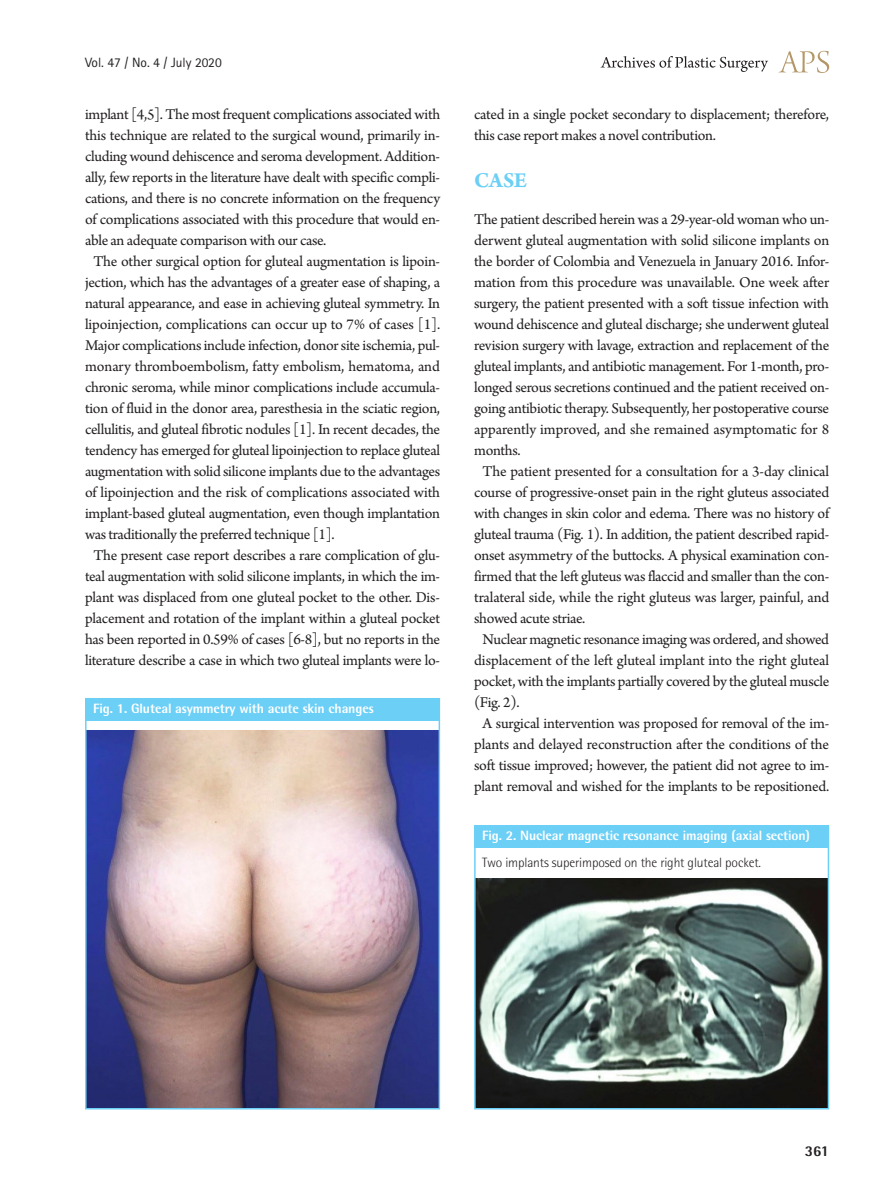
<style>
.page{position:relative;width:893px;height:1191px;background:#fff}
.page>*{position:absolute;margin:0;border:0;box-sizing:border-box;transform-origin:0 0}
.대제목{font:700 22.5px "Arno Pro";color:#6bcff6}
.본문{font:15.75px/21px "Arno Pro";letter-spacing:-.02em;color:#231f20;text-align:justify}
.본문_0{font:15.75px/21px "Arno Pro";color:#231f20;text-align:justify}
.t1{font:800 15px "Rotis Semi Sans Std";color:#231f20}
.표그림제목{font:800 13.5px "Rotis Semi Sans Std";letter-spacing:-.01em;color:#fff}
.그림설명{font:300 13.5px "Rotis Semi Sans Std";letter-spacing:-.01em;color:#231f20}
.t2{font:13.5px "Rotis Sans Serif Std";color:#231f20}
</style>
<div class="page">
<svg style="left:779px;top:51px;width:50px;height:22px"></svg>
<svg style="left:601px;top:56px;width:167px;height:16px"></svg>
<img style="left:88px;top:730px;width:349px;height:376px">
<img style="left:477px;top:879px;width:349px;height:227px">
<div style="left:85px;top:698px;width:354px;height:22px;background:#6bcff6"></div>
<div style="left:474px;top:825px;width:354px;height:22px;background:#6bcff6"></div>
<div style="left:85px;top:698px;width:355px;height:411px;border:2px solid #6bcff6"></div>
<div style="left:474px;top:825px;width:355px;height:284px;border:2px solid #6bcff6"></div>
<p class="t2" style="left:85px;top:54px;width:138px">Vol. 47 / No. 4 / July 2020</p>
<p class="본문" style="left:85px;top:105px;width:357px">implant [4,5]. The most frequent complications associated with this technique are related to the surgical wound, primarily in&shy;cluding wound dehiscence and seroma development. Addition&shy;ally, few reports in the literature have dealt with specific compli&shy;cations, and there is no concrete information on the frequency of complications associated with this procedure that would en&shy;able an adequate comparison with our case.</p>
<p class="본문" style="left:85px;top:252px;width:357px;text-indent:9px">The other surgical option for gluteal augmentation is lipoin&shy;jection, which has the advantages of a greater ease of shaping, a natural appearance, and ease in achieving gluteal symmetry. In lipoinjection, complications can occur up to 7% of cases [1].<br>Major complications include infection, donor site ischemia, pul&shy;monary thromboembolism, fatty embolism, hematoma, and chronic seroma, while minor complications include accumula&shy;tion of fluid in the donor area, paresthesia in the sciatic region, cellulitis, and gluteal fibrotic nodules [1]. In recent decades, the tendency has emerged for gluteal lipoinjection to replace gluteal augmentation with solid silicone implants due to the advantages of lipoinjection and the risk of complications associated with implant-based gluteal augmentation, even though implantation was traditionally the preferred technique [1].</p>
<p class="본문" style="left:85px;top:546px;width:357px;text-align:center">The present case report describes a rare complication of glu&shy;teal augmentation with solid silicone implants, in which the im&shy;plant was displaced from one gluteal pocket to the other. Dis&shy;placement and rotation of the implant within a gluteal pocket has been reported in 0.59% of cases [6-8], but no reports in the literature describe a case in which two gluteal implants were lo-</p>
<p class="표그림제목" style="left:93px;top:699px;width:282px">Fig. 1. Gluteal asymmetry with acute skin changes</p>
<p class="본문" style="left:474px;top:105px;width:356px">cated in a single pocket secondary to displacement; therefore, this case report makes a novel contribution.</p>
<p class="대제목" style="left:474px;top:168px;width:54px">CASE</p>
<p class="본문_0" style="left:474px;top:210px;width:357px">The patient described herein was a 29-year-old woman who un&shy;derwent gluteal augmentation with solid silicone implants on the border of Colombia and Venezuela in January 2016. Infor&shy;mation from this procedure was unavailable. One week after surgery, the patient presented with a soft tissue infection with wound dehiscence and gluteal discharge; she underwent gluteal revision surgery with lavage, extraction and replacement of the gluteal implants, and antibiotic management. For 1-month, pro&shy;longed serous secretions continued and the patient received on&shy;going antibiotic therapy. Subsequently, her postoperative course apparently improved, and she remained asymptomatic for 8 months.</p>
<p class="본문" style="left:474px;top:462px;width:357px;text-indent:9px">The patient presented for a consultation for a 3-day clinical course of progressive-onset pain in the right gluteus associated with changes in skin color and edema. There was no history of gluteal trauma (Fig. 1). In addition, the patient described rapid&shy;onset asymmetry of the buttocks. A physical examination con&shy;firmed that the left gluteus was flaccid and smaller than the con&shy;tralateral side, while the right gluteus was larger, painful, and showed acute striae.</p>
<p class="본문" style="left:474px;top:630px;width:357px;text-indent:9px">Nuclear magnetic resonance imaging was ordered, and showed displacement of the left gluteal implant into the right gluteal pocket, with the implants partially covered by the gluteal muscle (Fig. 2).</p>
<p class="본문" style="left:474px;top:714px;width:357px;text-align:center">A surgical intervention was proposed for removal of the im&shy;plants and delayed reconstruction after the conditions of the soft tissue improved; however, the patient did not agree to im&shy;plant removal and wished for the implants to be repositioned.</p>
<p class="표그림제목" style="left:482px;top:827px;width:329px">Fig. 2. Nuclear magnetic resonance imaging (axial section)</p>
<p class="그림설명" style="left:482px;top:854px;width:280px">Two implants superimposed on the right gluteal pocket.</p>
<p class="t1" style="left:805px;top:1141px;width:26px">361</p>
</div>
